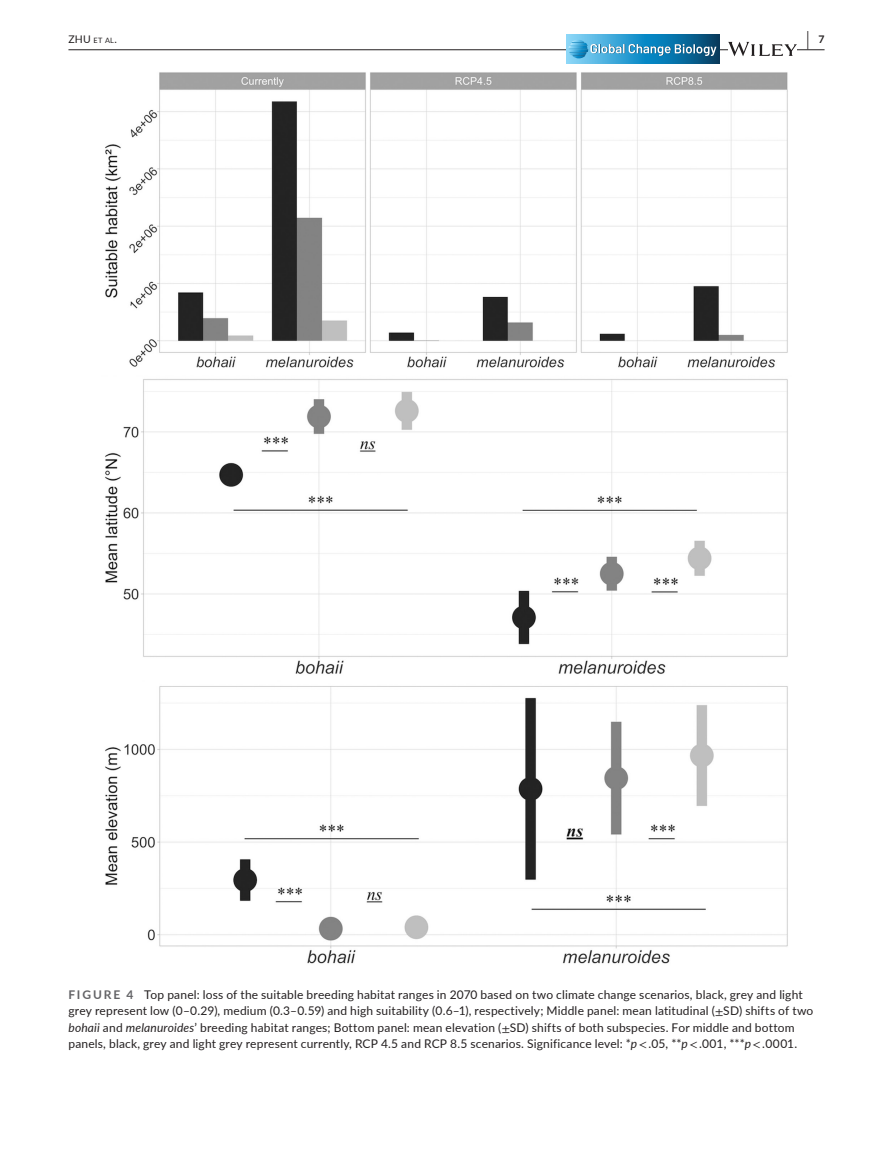
<style>
.page{position:relative;width:893px;height:1174px;background:#fff}
.page>*{position:absolute;margin:0;border:0;box-sizing:border-box;transform-origin:0 0}
.t1{font:700 19.5px "Lato";color:#231f20;scale:.43 1}
.t2{font:12px/16.5px "Lato";letter-spacing:.015em;color:#231f20}
.t3{font:7.35px "Lato";color:#231f20}
.s1{font-size:10.5px}
.s2{font-weight:700;color:#636366}
.s3{font-family:"STIX"}
.s4{font-style:italic}
</style>
<div class="page">
<hr style="left:68px;top:49px;width:756px;height:1px;background:#231f20">
<svg style="left:567px;top:34px;width:153px;height:30px;background:#298aba"></svg>
<svg style="left:568px;top:40px;width:149px;height:18px;background:#499ac2"></svg>
<svg style="left:728px;top:42px;width:69px;height:14px"></svg>
<img style="left:105px;top:72px;width:683px;height:892px">
<p class="t3" style="left:68px;top:35px;width:50px"><span class="s1">ZHU</span> et al<span class="s1">.</span></p>
<h1 class="t1" style="left:807px;top:25px;width:43px">| <sup>7</sup></h1>
<p class="t2" style="left:68px;top:985px;width:746px"><span class="s2">FIGURE 4</span> Top panel: loss of the suitable breeding habitat ranges in 2070 based on two climate change scenarios, black, grey and light grey represent low (0–0.29), medium (0.3–0.59) and high suitability (0.6–1), respectively; Middle panel: mean latitudinal (<span class="s3">±</span>SD) shifts of two <span class="s4">bohaii</span> and <span class="s4">melanuroides</span>’ breeding habitat ranges; Bottom panel: mean elevation (<span class="s3">±</span>SD) shifts of both subspecies. For middle and bottom panels, black, grey and light grey represent currently, RCP 4.5 and RCP 8.5 scenarios. Significance level: *<span class="s4">p</span><span class="s3">&lt;</span> .05, **<span class="s4">p</span><span class="s3">&lt;</span> .001, ***<span class="s4">p</span><span class="s3">&lt;</span> .0001.</p>
</div>
